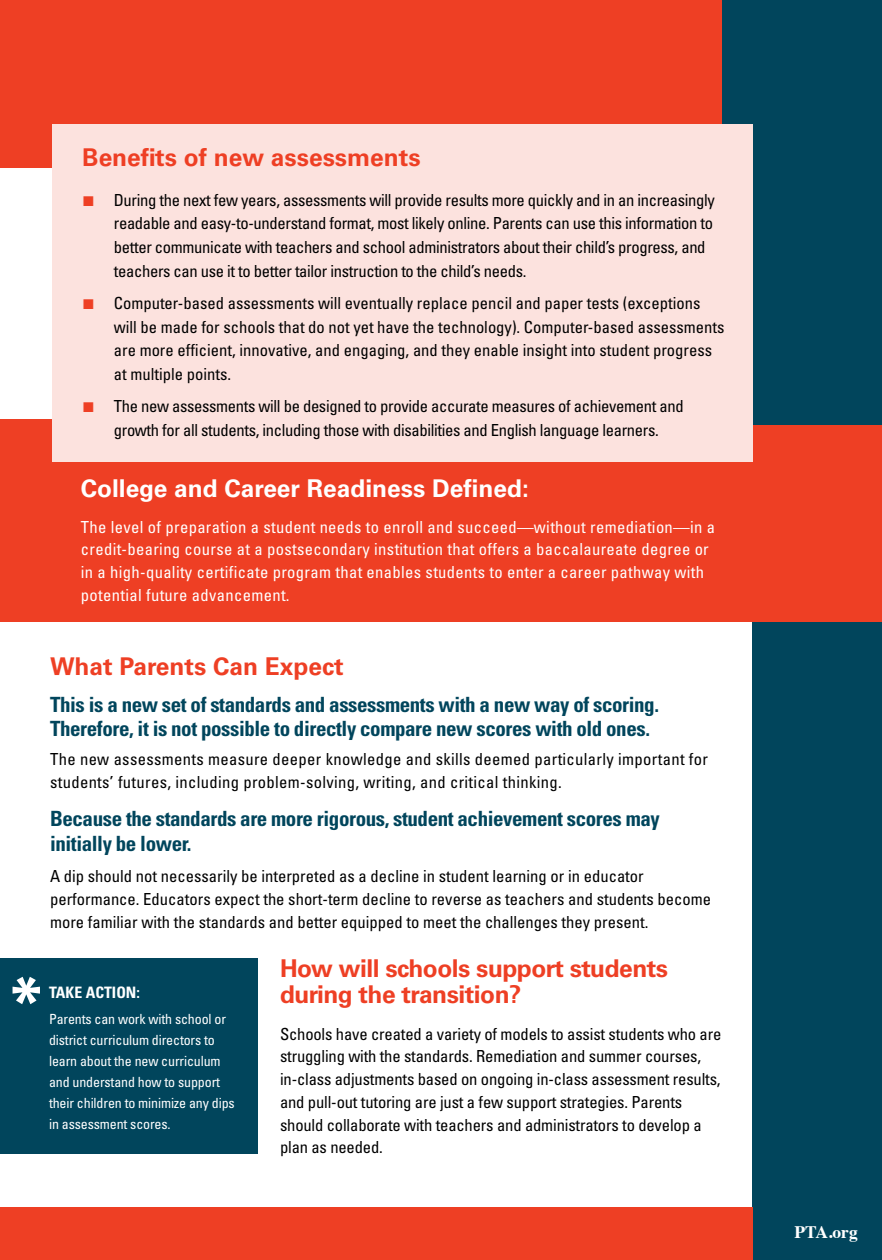
<style>
.page{position:relative;width:882px;height:1260px;background:#fff}
.page>*{position:absolute;margin:0;border:0;box-sizing:border-box;transform-origin:0 0}
.t1{font:700 condensed 72.1px "Univers LT Std";color:#fff}
.t2{font:700 24.5px/26.2px "Univers LT Std";letter-spacing:-.02em;color:#ee3f24}
.t3{font:700 24.5px "Univers LT Std";color:#ee3f24}
.t4{font:700 24.5px "Univers LT Std";color:#fff}
.t5{font:700 condensed 21px/24.5px "Univers LT Std";letter-spacing:-.02em;color:#01455c}
.t6{font:700 17.5px "Times";color:#fff}
.t7{font:condensed 16.62px/23.6px "Univers LT Std";letter-spacing:-.01em;color:#000}
.t8{font:condensed 16.62px/22.8px "Univers LT Std";letter-spacing:.02em;color:#fff}
.t9{font:condensed 16.62px/22.8px "Univers LT Std";letter-spacing:.02em;color:#000}
.t10{font:700 condensed 15.75px "Univers LT Std";color:#fff}
.t11{font:condensed 14px/21px "Univers LT Std";letter-spacing:-.01em;color:#fff}
</style>
<div class="page">
<div style="left:753px;top:386px;width:129px;height:874px;background:#01455c"></div>
<div style="left:0;top:419px;width:882px;height:203px;background:#ee3f24"></div>
<div style="left:0;top:0;width:868px;height:168px;background:#ee3f24"></div>
<div style="left:723px;top:0;width:159px;height:424px;background:#01455c"></div>
<div style="left:52px;top:124px;width:701px;height:338px;background:#fce2de"></div>
<div style="left:0;top:1208px;width:753px;height:52px;background:#ee3f24"></div>
<div style="left:0;top:958px;width:257px;height:195px;background:#01455c"></div>
<h2 class="t3" style="left:82px;top:143px;width:340px">Benefits of new assessments</h2>
<p class="t7" style="left:114px;top:188px;width:603px">During the next few years, assessments will provide results more quickly and in an increasingly readable and easy-to-understand format, most likely online. Parents can use this information to better communicate with teachers and school administrators about their child’s progress, and teachers can use it to better tailor instruction to the child’s needs.</p>
<p class="t7" style="left:114px;top:291px;width:612px">Computer-based assessments will eventually replace pencil and paper tests (exceptions will be made for schools that do not yet have the technology). Computer-based assessments are more efficient, innovative, and engaging, and they enable insight into student progress at multiple points.</p>
<p class="t7" style="left:114px;top:394px;width:571px">The new assessments will be designed to provide accurate measures of achievement and growth for all students, including those with disabilities and English language learners.</p>
<h2 class="t4" style="left:81px;top:474px;width:450px">College and Career Readiness Defined:</h2>
<p class="t8" style="left:81px;top:515px;width:636px">The level of preparation a student needs to enroll and succeed—without remediation—in a credit-bearing course at a postsecondary institution that offers a baccalaureate degree or in a high-quality certificate program that enables students to enter a career pathway with potential future advancement.</p>
<h1 class="t1" style="left:10px;top:960px;width:34px">*</h1>
<h2 class="t3" style="left:50px;top:652px;width:295px">What Parents Can Expect</h2>
<p class="t5" style="left:50px;top:692px;width:610px">This is a new set of standards and assessments with a new way of scoring.<br>Therefore, it is not possible to directly compare new scores with old ones.</p>
<p class="t9" style="left:50px;top:747px;width:660px">The new assessments measure deeper knowledge and skills deemed particularly important for students’ futures, including problem-solving, writing, and critical thinking.</p>
<p class="t5" style="left:50px;top:806px;width:611px">Because the standards are more rigorous, student achievement scores may initially be lower.</p>
<p class="t7" style="left:50px;top:865px;width:663px;line-height:22.8px">A dip should not necessarily be interpreted as a decline in student learning or in educator performance. Educators expect the short-term decline to reverse as teachers and students become more familiar with the standards and better equipped to meet the challenges they present.</p>
<h2 class="t2" style="left:280px;top:955px;width:390px">How will schools support students during the transition?</h2>
<p class="t7" style="left:280px;top:1022px;width:443px;line-height:22.8px">Schools have created a variety of models to assist students who are struggling with the standards. Remediation and summer courses, in-class adjustments based on ongoing in-class assessment results, and pull-out tutoring are just a few support strategies. Parents should collaborate with teachers and administrators to develop a plan as needed.</p>
<p class="t10" style="left:49px;top:982px;width:92px">TAKE ACTION:</p>
<p class="t11" style="left:49px;top:1008px;width:187px">Parents can work with school or district curriculum directors to learn about the new curriculum and understand how to support their children to minimize any dips in assessment scores.</p>
<p class="t6" style="left:794px;top:1225px;width:65px">PTA.org</p>
</div>
